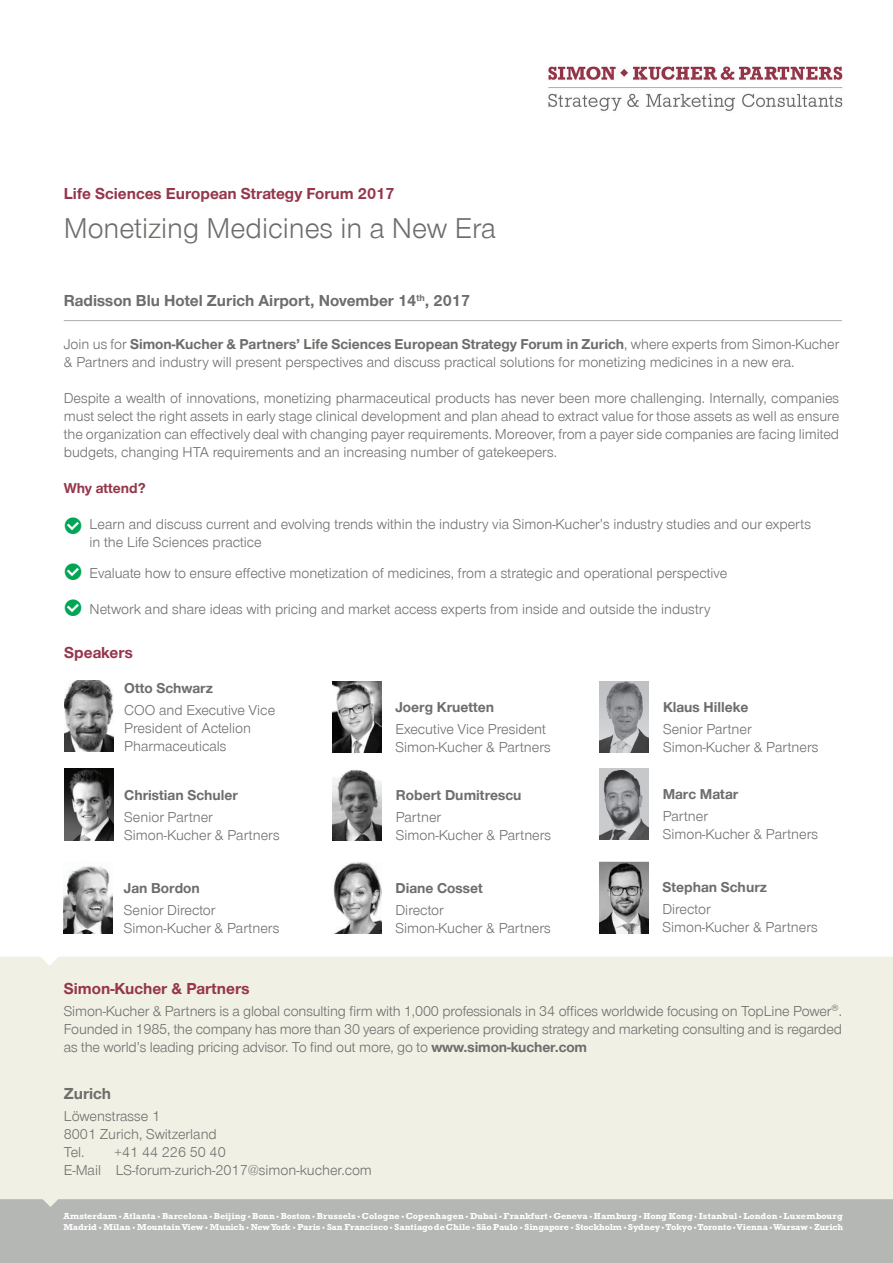
<style>
.page{position:relative;width:893px;height:1263px;background:#fff}
.page>*{position:absolute;margin:0;border:0;box-sizing:border-box;transform-origin:0 0}
.t1{font:27px "Simon Kucher";color:#6d6d6b}
.t2{font:700 15px "Simon Kucher";color:#95364b}
.t3{font:700 15px "Simon Kucher";color:#6d6d6b}
.t4{font:13.5px/18px "Simon Kucher";color:#6d6d6b}
.t5{font:700 13.5px "Simon Kucher";color:#6d6d6b}
.t6{font:700 13.5px "Simon Kucher";color:#95364b}
.t7{font:700 8.85px "Rockwell Std";color:#fff;scale:1.04 1}
.t8{font:700 8.85px "Rockwell Std";letter-spacing:.02em;color:#fff;scale:1.04 1}
.t9{font:700 8.85px "Rockwell Std";letter-spacing:.03em;color:#fff;scale:1.04 1}
.t10{font:700 8.85px "Rockwell Std";letter-spacing:-.02em;color:#fff;scale:1.04 1}
.t11{font:700 8.85px "Rockwell Std";letter-spacing:-.03em;color:#fff;scale:1.04 1}
.t12{font:700 3.3px "Simon Kucher";color:#fff;scale:1.04 1}
.s1{font-weight:700}
</style>
<div class="page">
<div style="left:0;top:956px;width:893px;height:243px;background:#f1f0e5"></div>
<div style="left:0;top:1199px;width:893px;height:64px;background:#b5b7b5"></div>
<hr style="left:64px;top:320px;width:778px;height:1px;background:#b5b7b5">
<img style="left:332px;top:681px;width:49px;height:71px">
<img style="left:64px;top:680px;width:49px;height:71px">
<img style="left:600px;top:681px;width:49px;height:71px">
<img style="left:64px;top:769px;width:49px;height:71px">
<img style="left:332px;top:769px;width:49px;height:71px">
<img style="left:548px;top:66px;width:295px;height:45px">
<img style="left:599px;top:769px;width:50px;height:71px">
<img style="left:64px;top:866px;width:49px;height:67px">
<img style="left:333px;top:862px;width:48px;height:71px">
<img style="left:599px;top:862px;width:49px;height:71px">
<p class="t2" style="left:64px;top:185px;width:332px">Life Sciences European Strategy Forum 2017</p>
<h1 class="t1" style="left:64px;top:213px;width:434px">Monetizing Medicines in a New Era</h1>
<p class="t3" style="left:64px;top:292px;width:408px">Radisson Blu Hotel Zurich Airport, November 14<sup>th</sup>, 2017</p>
<p class="t4" style="left:64px;top:335px;width:777px">Join us for <span class="s1">Simon-Kucher &amp; Partners’ Life Sciences European Strategy Forum in Zurich</span>, where experts from Simon-Kucher &amp; Partners and industry will present perspectives and discuss practical solutions for monetizing medicines in a new era.</p>
<p class="t4" style="left:64px;top:389px;width:777px;text-align:justify">Despite a wealth of innovations, monetizing pharmaceutical products has never been more challenging. Internally, companies must select the right assets in early stage clinical development and plan ahead to extract value for those assets as well as ensure the organization can effectively deal with changing payer requirements. Moreover, from a payer side companies are facing limited budgets, changing HTA requirements and an increasing number of gatekeepers.</p>
<p class="t6" style="left:64px;top:480px;width:84px">Why attend?</p>
<p class="t4" style="left:90px;top:515px;width:723px">Learn and discuss current and evolving trends within the industry via Simon-Kucher’s industry studies and our experts in the Life Sciences practice</p>
<p class="t4" style="left:90px;top:564px;width:639px">Evaluate how to ensure effective monetization of medicines, from a strategic and operational perspective</p>
<p class="t4" style="left:90px;top:600px;width:622px">Network and share ideas with pricing and market access experts from inside and outside the industry</p>
<p class="t2" style="left:64px;top:644px;width:70px">Speakers</p>
<p class="t5" style="left:124px;top:681px;width:90px">Otto Schwarz</p>
<p class="t4" style="left:124px;top:702px;width:152px">COO and Executive Vice<br>President of Actelion<br>Pharmaceuticals</p>
<p class="t5" style="left:663px;top:699px;width:87px">Klaus Hilleke</p>
<p class="t5" style="left:395px;top:700px;width:100px">Joerg Kruetten</p>
<p class="t4" style="left:395px;top:721px;width:157px">Executive Vice President<br>Simon-Kucher &amp; Partners</p>
<p class="t4" style="left:663px;top:720px;width:157px">Senior Partner<br>Simon-Kucher &amp; Partners</p>
<p class="t5" style="left:124px;top:787px;width:115px">Christian Schuler</p>
<p class="t4" style="left:124px;top:808px;width:157px">Senior Partner<br>Simon-Kucher &amp; Partners</p>
<p class="t5" style="left:124px;top:880px;width:77px">Jan Bordon</p>
<p class="t4" style="left:124px;top:901px;width:157px">Senior Director<br>Simon-Kucher &amp; Partners</p>
<p class="t5" style="left:396px;top:787px;width:127px">Robert Dumitrescu</p>
<p class="t4" style="left:396px;top:808px;width:157px">Partner<br>Simon-Kucher &amp; Partners</p>
<p class="t5" style="left:395px;top:880px;width:89px">Diane Cosset</p>
<p class="t4" style="left:395px;top:901px;width:157px">Director<br>Simon-Kucher &amp; Partners</p>
<p class="t5" style="left:663px;top:786px;width:77px">Marc Matar</p>
<p class="t4" style="left:663px;top:808px;width:157px">Partner<br>Simon-Kucher &amp; Partners</p>
<p class="t5" style="left:662px;top:879px;width:106px">Stephan Schurz</p>
<p class="t4" style="left:662px;top:901px;width:157px">Director<br>Simon-Kucher &amp; Partners</p>
<p class="t2" style="left:64px;top:980px;width:187px">Simon-Kucher &amp; Partners</p>
<p class="t4" style="left:64px;top:1003px;width:780px;text-align:justify">Simon-Kucher &amp; Partners is a global consulting firm with 1,000 professionals in 34 offices worldwide focusing on TopLine Power®.<br>Founded in 1985, the company has more than 30 years of experience providing strategy and marketing consulting and is regarded as the world’s leading pricing advisor. To find out more, go to <span class="s1">www.simon-kucher.com</span></p>
<p class="t3" style="left:64px;top:1085px;width:49px">Zurich</p>
<p class="t4" style="left:64px;top:1107px;width:155px">Löwenstrasse 1<br>8001 Zurich, Switzerland<br>Tel.</p>
<p class="t4" style="left:64px;top:1143px;width:310px;text-indent:50px">+41 44 226 50 40<br>E-Mail LS-forum-zurich-2017@simon-kucher.com</p>
<p class="t7" style="left:63px;top:1211px;width:53px">Amsterdam</p>
<p class="t12" style="left:119px;top:1215px;width:4px">◊</p>
<p class="t7" style="left:123px;top:1211px;width:33px">Atlanta</p>
<p class="t12" style="left:158px;top:1215px;width:4px">◊</p>
<p class="t7" style="left:162px;top:1211px;width:46px">Barcelona</p>
<p class="t12" style="left:209px;top:1215px;width:4px">◊</p>
<p class="t7" style="left:214px;top:1211px;width:33px">Beijing</p>
<p class="t12" style="left:248px;top:1215px;width:4px">◊</p>
<p class="t7" style="left:252px;top:1211px;width:23px">Bonn</p>
<p class="t12" style="left:276px;top:1215px;width:4px">◊</p>
<p class="t7" style="left:281px;top:1211px;width:30px">Boston</p>
<p class="t12" style="left:312px;top:1215px;width:4px">◊</p>
<p class="t7" style="left:317px;top:1211px;width:39px">Brussels</p>
<p class="t12" style="left:357px;top:1215px;width:4px">◊</p>
<p class="t7" style="left:362px;top:1211px;width:38px">Cologne</p>
<p class="t12" style="left:401px;top:1215px;width:4px">◊</p>
<p class="t8" style="left:406px;top:1211px;width:57px">Copenhagen</p>
<p class="t12" style="left:466px;top:1215px;width:4px">◊</p>
<p class="t7" style="left:470px;top:1211px;width:28px">Dubai</p>
<p class="t12" style="left:499px;top:1215px;width:4px">◊</p>
<p class="t7" style="left:504px;top:1211px;width:44px">Frankfurt</p>
<p class="t12" style="left:549px;top:1215px;width:4px">◊</p>
<p class="t7" style="left:553px;top:1211px;width:34px">Geneva</p>
<p class="t12" style="left:589px;top:1215px;width:4px">◊</p>
<p class="t8" style="left:594px;top:1211px;width:43px">Hamburg</p>
<p class="t12" style="left:639px;top:1215px;width:4px">◊</p>
<p class="t7" style="left:643px;top:1211px;width:49px">Hong Kong</p>
<p class="t12" style="left:694px;top:1215px;width:4px">◊</p>
<p class="t8" style="left:699px;top:1211px;width:39px">Istanbul</p>
<p class="t12" style="left:739px;top:1215px;width:4px">◊</p>
<p class="t7" style="left:743px;top:1211px;width:34px">London</p>
<p class="t12" style="left:779px;top:1215px;width:4px">◊</p>
<p class="t9" style="left:783px;top:1211px;width:58px">Luxembourg</p>
<p class="t7" style="left:63px;top:1221px;width:34px">Madrid</p>
<p class="t12" style="left:99px;top:1226px;width:4px">◊</p>
<p class="t7" style="left:103px;top:1221px;width:28px">Milan</p>
<p class="t12" style="left:132px;top:1226px;width:4px">◊</p>
<p class="t7" style="left:137px;top:1221px;width:65px">MountainView</p>
<p class="t12" style="left:205px;top:1226px;width:4px">◊</p>
<p class="t7" style="left:210px;top:1221px;width:35px">Munich</p>
<p class="t12" style="left:246px;top:1226px;width:4px">◊</p>
<p class="t11" style="left:251px;top:1221px;width:40px">NewYork</p>
<p class="t12" style="left:293px;top:1226px;width:4px">◊</p>
<p class="t7" style="left:297px;top:1221px;width:24px">Paris</p>
<p class="t12" style="left:322px;top:1226px;width:4px">◊</p>
<p class="t7" style="left:327px;top:1221px;width:60px">San Francisco</p>
<p class="t12" style="left:390px;top:1226px;width:4px">◊</p>
<p class="t7" style="left:395px;top:1221px;width:74px">SantiagodeChile</p>
<p class="t12" style="left:472px;top:1226px;width:4px">◊</p>
<p class="t10" style="left:477px;top:1221px;width:41px">São Paulo</p>
<p class="t12" style="left:520px;top:1226px;width:4px">◊</p>
<p class="t7" style="left:524px;top:1221px;width:44px">Singapore</p>
<p class="t12" style="left:571px;top:1226px;width:4px">◊</p>
<p class="t7" style="left:576px;top:1221px;width:46px">Stockholm</p>
<p class="t12" style="left:624px;top:1226px;width:4px">◊</p>
<p class="t7" style="left:628px;top:1221px;width:32px">Sydney</p>
<p class="t12" style="left:662px;top:1226px;width:4px">◊</p>
<p class="t7" style="left:666px;top:1221px;width:27px">Tokyo</p>
<p class="t12" style="left:694px;top:1226px;width:4px">◊</p>
<p class="t7" style="left:697px;top:1221px;width:34px">Toronto</p>
<p class="t12" style="left:733px;top:1226px;width:4px">◊</p>
<p class="t7" style="left:736px;top:1221px;width:32px">Vienna</p>
<p class="t12" style="left:770px;top:1226px;width:4px">◊</p>
<p class="t7" style="left:773px;top:1221px;width:35px">Warsaw</p>
<p class="t12" style="left:809px;top:1226px;width:4px">◊</p>
<p class="t7" style="left:814px;top:1221px;width:30px">Zurich</p>
</div>
